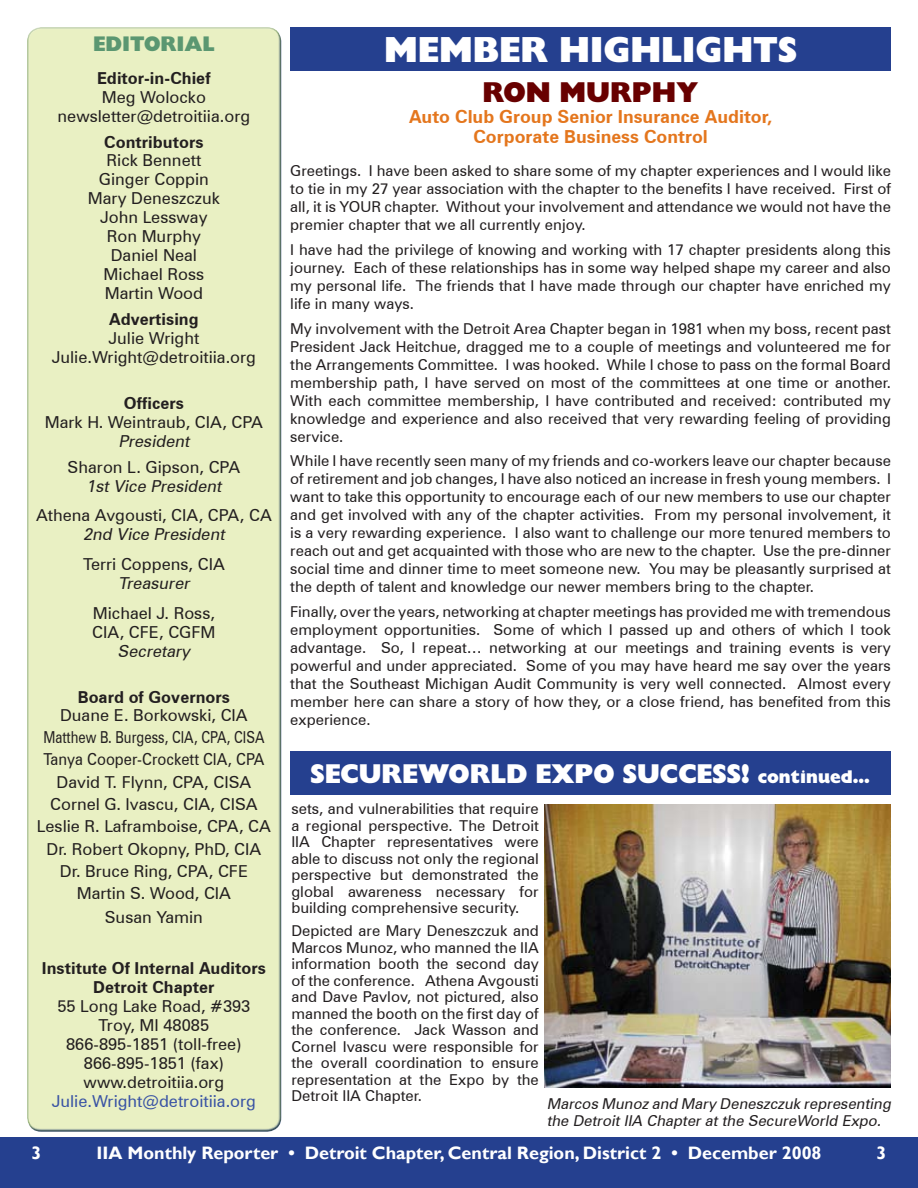
<style>
.page{position:relative;width:918px;height:1188px;background:#fff}
.page>*{position:absolute;margin:0;border:0;box-sizing:border-box;transform-origin:0 0}
.t1{font:36px "Gill Sans Extra Bold Display";color:#fff}
.t2{font:28.5px "Gill Sans Extra Bold Display";color:#680000}
.t3{font:27px "Gill Sans Extra Bold Display";color:#fff}
.t4{font:21px "Gill Sans Extra Bold Display";color:#5b9771}
.t5{font:700 18px "Gill Sans";color:#fff}
.t6{font:700 18px/20.7px "Zurich BT";color:#e4761d;text-align:center}
.t7{font:16.5px/18.9px "Zurich BT";color:#231f20;text-align:center}
.t8{font:700 16.5px/18.9px "Zurich BT";color:#231f20;text-align:center}
.t9{font:italic 16.5px "Zurich BT";color:#231f20}
.t10{font:16.5px "Zurich BT";color:#3953a4}
.t11{font:15px/18px "Zurich BT";color:#231f20;text-align:justify}
.t12{font:italic 15px/16.5px "Zurich BT";color:#231f20}
.s1{font-size:18px}
</style>
<div class="page">
<div style="left:26px;top:31px;width:258px;height:1101px;background:#e9f0c3"></div>
<div style="left:0;top:1138px;width:918px;height:50px;background:#25408f"></div>
<div style="left:290px;top:27px;width:601px;height:44px;background:#25408f"></div>
<img style="left:545px;top:804px;width:346px;height:284px">
<div style="left:291px;top:752px;width:600px;height:43px;background:#25408f"></div>
<h3 class="t4" style="left:93px;top:32px;width:123px">EDITORIAL</h3>
<p class="t8" style="left:97px;top:68px;width:115px">Editor-in-Chief</p>
<p class="t7" style="left:58px;top:87px;width:194px">Meg Wolocko newsletter@detroitiia.org</p>
<p class="t8" style="left:104px;top:132px;width:101px">Contributors</p>
<p class="t7" style="left:88px;top:151px;width:134px">Rick Bennett<br>Ginger Coppin<br>Mary Deneszczuk<br>John Lessway<br>Ron Murphy<br>Daniel Neal<br>Michael Ross<br>Martin Wood</p>
<p class="t8" style="left:109px;top:310px;width:91px">Advertising</p>
<p class="t7" style="left:52px;top:329px;width:206px">Julie Wright<br>Julie.Wright@detroitiia.org</p>
<p class="t8" style="left:124px;top:394px;width:61px">Officers</p>
<p class="t7" style="left:45px;top:412px;width:220px">Mark H. Weintraub, CIA, CPA</p>
<p class="t9" style="left:118px;top:431px;width:76px">President</p>
<p class="t7" style="left:68px;top:457px;width:174px">Sharon L. Gipson, CPA</p>
<p class="t9" style="left:86px;top:476px;width:140px">1st Vice President</p>
<p class="t7" style="left:36px;top:506px;width:237px">Athena Avgousti, CIA, CPA, CA</p>
<p class="t9" style="left:83px;top:524px;width:146px">2nd Vice President</p>
<p class="t7" style="left:83px;top:555px;width:143px">Terri Coppens, CIA</p>
<p class="t9" style="left:118px;top:573px;width:76px">Treasurer</p>
<p class="t7" style="left:92px;top:603px;width:125px;text-align:left">Michael J. Ross,<br>CIA, CFE, CGFM</p>
<p class="t9" style="left:118px;top:641px;width:78px">Secretary</p>
<p class="t8" style="left:78px;top:687px;width:154px">Board of Governors</p>
<p class="t7" style="left:37px;top:704px;width:235px;line-height:22.5px">Duane E. Borkowski, CIA<br>Matthew B. Burgess, CIA, CPA, CISA<br>Tanya Cooper-Crockett CIA, CPA<br>David T. Flynn, CPA, CISA<br>Cornel G. Ivascu, CIA, CISA<br>Leslie R. Laframboise, CPA, CA<br>Dr. Robert Okopny, PhD, CIA<br>Dr. Bruce Ring, CPA, CFE<br>Martin S. Wood, CIA<br>Susan Yamin</p>
<p class="t8" style="left:42px;top:959px;width:225px">Institute Of Internal Auditors<br>Detroit Chapter</p>
<p class="t7" style="left:57px;top:997px;width:194px">55 Long Lake Road, #393<br>Troy, MI 48085<br>866-895-1851 (toll-free)<br>866-895-1851 (fax) www.detroitiia.org</p>
<p class="t10" style="left:52px;top:1091px;width:206px">Julie.Wright@detroitiia.org</p>
<h1 class="t1" style="left:384px;top:28px;width:414px">MEMBER HIGHLIGHTS</h1>
<h2 class="t2" style="left:483px;top:75px;width:218px">RON MURPHY</h2>
<p class="t6" style="left:409px;top:106px;width:365px">Auto Club Group Senior Insurance Auditor,<br>Corporate Business Control</p>
<p class="t11" style="left:290px;top:162px;width:602px">Greetings. I have been asked to share some of my chapter experiences and I would like to tie in my 27 year association with the chapter to the benefits I have received. First of all, it is YOUR chapter. Without your involvement and attendance we would not have the premier chapter that we all currently enjoy.</p>
<p class="t11" style="left:290px;top:241px;width:602px">I have had the privilege of knowing and working with 17 chapter presidents along this journey. Each of these relationships has in some way helped shape my career and also my personal life. The friends that I have made through our chapter have enriched my life in many ways.</p>
<p class="t11" style="left:290px;top:319px;width:602px">My involvement with the Detroit Area Chapter began in 1981 when my boss, recent past President Jack Heitchue, dragged me to a couple of meetings and volunteered me for the Arrangements Committee. I was hooked. While I chose to pass on the formal Board membership path, I have served on most of the committees at one time or another.<br>With each committee membership, I have contributed and received: contributed my knowledge and experience and also received that very rewarding feeling of providing service.</p>
<p class="t11" style="left:290px;top:452px;width:602px">While I have recently seen many of my friends and co-workers leave our chapter because of retirement and job changes, I have also noticed an increase in fresh young members. I want to take this opportunity to encourage each of our new members to use our chapter and get involved with any of the chapter activities. From my personal involvement, it is a very rewarding experience. I also want to challenge our more tenured members to reach out and get acquainted with those who are new to the chapter. Use the pre-dinner social time and dinner time to meet someone new. You may be pleasantly surprised at the depth of talent and knowledge our newer members bring to the chapter.</p>
<p class="t11" style="left:290px;top:603px;width:602px">Finally, over the years, networking at chapter meetings has provided me with tremendous employment opportunities. Some of which I passed up and others of which I took advantage. So, I repeat… networking at our meetings and training events is very powerful and under appreciated. Some of you may have heard me say over the years that the Southeast Michigan Audit Community is very well connected. Almost every member here can share a story of how they, or a close friend, has benefited from this experience.</p>
<h3 class="t3" style="left:310px;top:758px;width:561px">SECUREWORLD EXPO SUCCESS! <span class="s1">CONTINUED...</span></h3>
<p class="t11" style="left:291px;top:800px;width:249px;line-height:16.5px">sets, and vulnerabilities that require a regional perspective. The Detroit IIA Chapter representatives were able to discuss not only the regional perspective but demonstrated the global awareness necessary for building comprehensive security.</p>
<p class="t11" style="left:291px;top:923px;width:249px;line-height:16.5px">Depicted are Mary Deneszczuk and Marcos Munoz, who manned the IIA information booth the second day of the conference. Athena Avgousti and Dave Pavlov, not pictured, also manned the booth on the first day of the conference. Jack Wasson and Cornel Ivascu were responsible for the overall coordination to ensure representation at the Expo by the Detroit IIA Chapter.</p>
<p class="t12" style="left:547px;top:1096px;width:349px">Marcos Munoz and Mary Deneszczuk representing the Detroit IIA Chapter at the SecureWorld Expo.</p>
<p class="t5" style="left:32px;top:1142px;width:11px">3</p>
<p class="t5" style="left:97px;top:1142px;width:727px">IIA Monthly Reporter • Detroit Chapter, Central Region, District 2 • December 2008</p>
<p class="t5" style="left:877px;top:1142px;width:11px">3</p>
</div>
